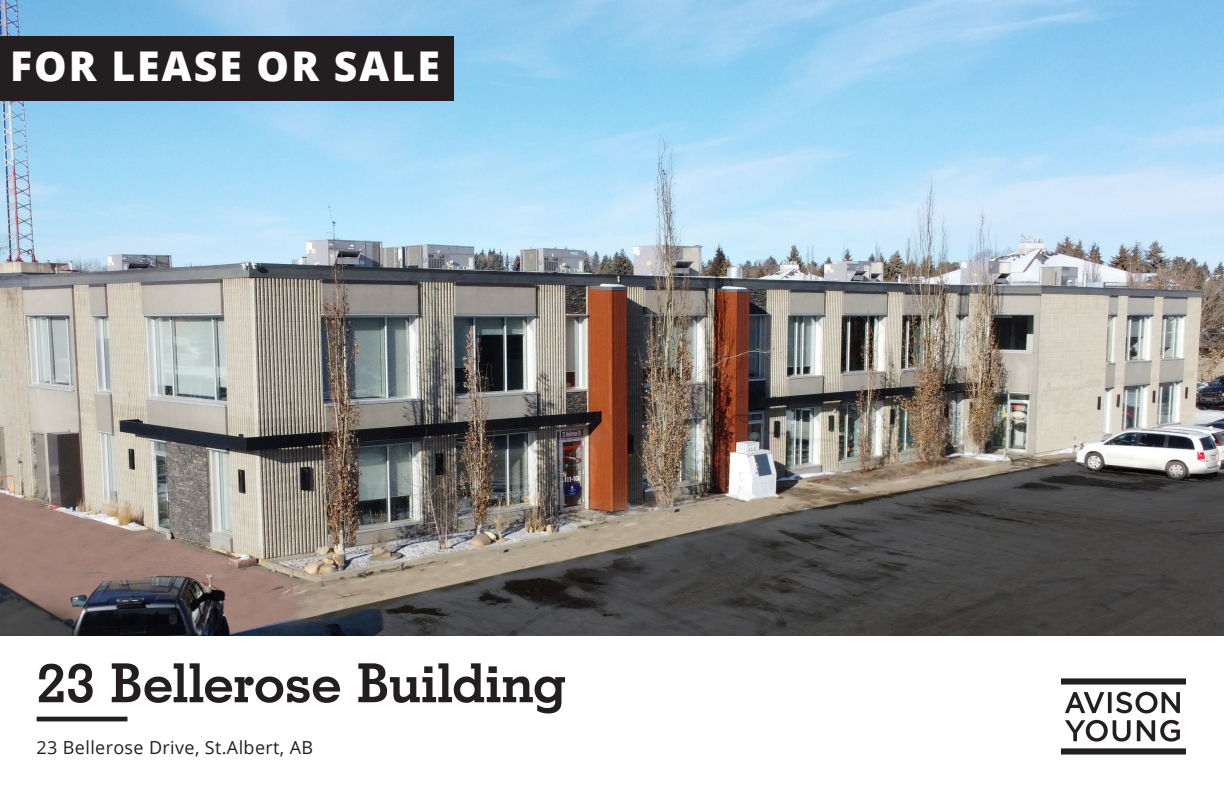
<style>
.page{position:relative;width:1224px;height:792px;background:#fff}
.page>*{position:absolute;margin:0;border:0;box-sizing:border-box;transform-origin:0 0}
.t1{font:700 54px "Geometric Slab 703 BT";letter-spacing:-.01em;color:#231f20}
.More_info_block{font:800 41px "Open Sans";letter-spacing:.05em;color:#fff}
.t2{font:18px "Open Sans";letter-spacing:.02em;color:#231f20}
</style>
<div class="page">
<img style="left:0;top:0;width:1224px;height:636px">
<hr style="left:37px;top:717px;width:90px;height:4px;background:#231f20">
<div style="left:0;top:36px;width:454px;height:65px;background:#231f20"></div>
<svg style="left:1061px;top:678px;width:125px;height:7px"></svg>
<svg style="left:1061px;top:748px;width:125px;height:7px"></svg>
<svg style="left:1065px;top:692px;width:115px;height:21px"></svg>
<svg style="left:1065px;top:720px;width:66px;height:22px"></svg>
<svg style="left:1137px;top:720px;width:43px;height:22px"></svg>
<p class="More_info_block" style="left:10px;top:35px;width:431px">FOR LEASE OR SALE</p>
<p class="t1" style="left:37px;top:650px;width:531px">23 Bellerose Building</p>
<p class="t2" style="left:37px;top:735px;width:278px">23 Bellerose Drive, St.Albert, AB</p>
</div>
